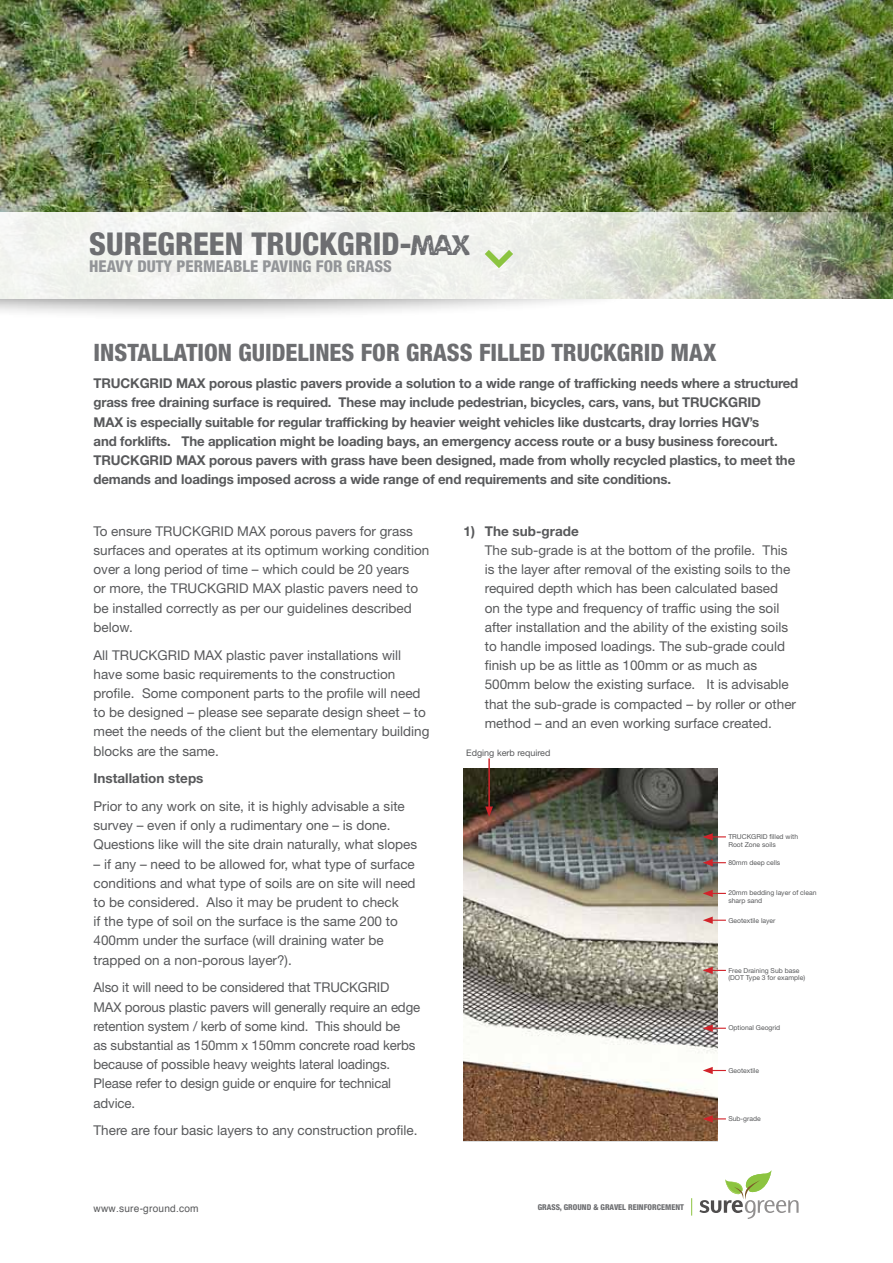
<style>
.page{position:relative;width:893px;height:1263px;background:#fff}
.page>*{position:absolute;margin:0;border:0;box-sizing:border-box;transform-origin:0 0}
.t1{font:800 condensed 31.5px "Helvetica Neue LT Pro";color:#6d6e71}
.t2{font:800 condensed 24px "Helvetica Neue LT Pro";color:#6d6e71}
.t3{font:800 condensed 16.35px "Helvetica Neue LT Pro";color:#939598}
.t4{font:13.5px/19.2px "Helvetica Neue LT Std";color:#58595b}
.t5{font:700 13.5px/19.2px "Helvetica Neue LT Std";letter-spacing:-.01em;color:#58595b}
.t6{font:10.2px "Helvetica";letter-spacing:.02em;color:#58595b}
.t7{font:9px "Helvetica Neue LT Std";color:#58595b}
.t8{font:800 condensed 7.95px "Helvetica Neue LT Pro";color:#6d6e71}
.t9{font:6.75px/7.9px "Helvetica Neue LT Std";color:#58595b}
.s1{font-family:"Umbrage";font-weight:400;font-stretch:normal}
</style>
<div class="page">
<svg style="left:699px;top:1170px;width:100px;height:49px"></svg>
<svg style="left:691px;top:1198px;width:1px;height:17px"></svg>
<div style="left:0;top:224px;width:632px;height:97px;background:#000;opacity:.5"></div>
<img style="left:0;top:0;width:893px;height:213px">
<svg style="left:0;top:213px;width:893px;height:86px"></svg>
<svg style="left:0;top:238px;width:613px;height:60px"></svg>
<img style="left:463px;top:769px;width:255px;height:372px">
<svg style="left:703px;top:833px;width:23px;height:7px"></svg>
<svg style="left:703px;top:890px;width:23px;height:7px"></svg>
<svg style="left:703px;top:916px;width:23px;height:8px"></svg>
<svg style="left:703px;top:859px;width:23px;height:7px"></svg>
<svg style="left:703px;top:967px;width:23px;height:7px"></svg>
<svg style="left:703px;top:1024px;width:23px;height:8px"></svg>
<svg style="left:703px;top:1067px;width:23px;height:7px"></svg>
<svg style="left:703px;top:1115px;width:23px;height:7px"></svg>
<hr style="left:488px;top:758px;width:2px;height:51px;background:#d2232a">
<svg style="left:485px;top:806px;width:8px;height:11px"></svg>
<h1 class="t1" style="left:89px;top:224px;width:181px">SUREGREEN TRUCK</h1>
<h1 class="t1" style="left:337px;top:224px;width:134px">GRID -<span class="s1">MAX</span></h1>
<p class="t3" style="left:89px;top:256px;width:107px">HEAVY DUTY PERMEA</p>
<p class="t3" style="left:233px;top:256px;width:47px">BLE PAVIN</p>
<p class="t3" style="left:303px;top:256px;width:23px">G FOR</p>
<p class="t3" style="left:347px;top:256px;width:19px">GRASS</p>
<h2 class="t2" style="left:94px;top:337px;width:340px">INSTALLATION GUIDELINES FOR GRASS</h2>
<h2 class="t2" style="left:479px;top:337px;width:239px">FILLED TRUCKGRID MAX</h2>
<p class="t5" style="left:94px;top:373px;width:706px">TRUCKGRID MAX porous plastic pavers provide a solution to a wide range of trafficking needs where a structured grass free draining surface is required. These may include pedestrian, bicycles, cars, vans, but TRUCKGRID<br>MAX is especially suitable for regular trafficking by heavier weight vehicles like dustcarts, dray lorries HGV’s<br>and forklifts. The application might be loading bays, an emergency access route or a busy business forecourt.<br>TRUCKGRID MAX porous pavers with grass have been designed, made from wholly recycled plastics, to meet the demands and loadings imposed across a wide range of end requirements and site conditions.</p>
<p class="t4" style="left:94px;top:521px;width:337px">To ensure TRUCKGRID MAX porous pavers for grass surfaces and operates at its optimum working condition over a long period of time – which could be 20 years<br>or more, the TRUCKGRID MAX plastic pavers need to be installed correctly as per our guidelines described below.</p>
<p class="t4" style="left:94px;top:645px;width:337px">All TRUCKGRID MAX plastic paver installations will have some basic requirements to the construction profile. Some component parts to the profile will need to be designed – please see separate design sheet – to meet the needs of the client but the elementary building blocks are the same.</p>
<p class="t5" style="left:94px;top:768px;width:111px">Installation steps</p>
<p class="t4" style="left:94px;top:796px;width:325px">Prior to any work on site, it is highly advisable a site survey – even if only a rudimentary one – is done.<br>Questions like will the site drain naturally, what slopes</p>
<p class="t4" style="left:94px;top:854px;width:324px">– if any – need to be allowed for, what type of surface conditions and what type of soils are on site will need to be considered. Also it may be prudent to check<br>if the type of soil on the surface is the same 200 to 400mm under the surface (will draining water be trapped on a non-porous layer?).</p>
<p class="t4" style="left:94px;top:978px;width:328px">Also it will need to be considered that TRUCKGRID MAX porous plastic pavers will generally require an edge retention system / kerb of some kind. This should be<br>as substantial as 150mm x 150mm concrete road kerbs because of possible heavy weights lateral loadings.<br>Please refer to design guide or enquire for technical advice.</p>
<p class="t4" style="left:94px;top:1121px;width:326px">There are four basic layers to any construction profile.</p>
<p class="t5" style="left:463px;top:521px;width:117px">1) The sub-grade</p>
<p class="t4" style="left:485px;top:540px;width:313px">The sub-grade is at the bottom of the profile. This is the layer after removal of the existing soils to the required depth which has been calculated based on the type and frequency of traffic using the soil after installation and the ability of the existing soils to handle imposed loadings. The sub-grade could finish up be as little as 100mm or as much as 500mm below the existing surface. It is advisable that the sub-grade is compacted – by roller or other method – and an even working surface created.</p>
<p class="t7" style="left:466px;top:747px;width:86px">Edging kerb required</p>
<p class="t9" style="left:728px;top:832px;width:71px">TRUCKGRID filled with<br>Root Zone soils</p>
<p class="t9" style="left:728px;top:859px;width:53px">80mm deep cells</p>
<p class="t9" style="left:728px;top:889px;width:90px">20mm bedding layer of clean sharp sand</p>
<p class="t9" style="left:728px;top:916px;width:49px">Geotextile layer</p>
<p class="t9" style="left:728px;top:967px;width:78px;line-height:6.8px">Free Draining Sub base (DOT Type 3 for example)</p>
<p class="t9" style="left:728px;top:1024px;width:53px">Optional Geogrid</p>
<p class="t9" style="left:728px;top:1066px;width:32px">Geotextile</p>
<p class="t9" style="left:728px;top:1114px;width:34px">Sub-grade</p>
<p class="t6" style="left:94px;top:1202px;width:107px">www.sure-ground.com</p>
<p class="t8" style="left:538px;top:1202px;width:148px">GRASS, GROUND &amp; GRAVEL REINFORCEMENT</p>
</div>
